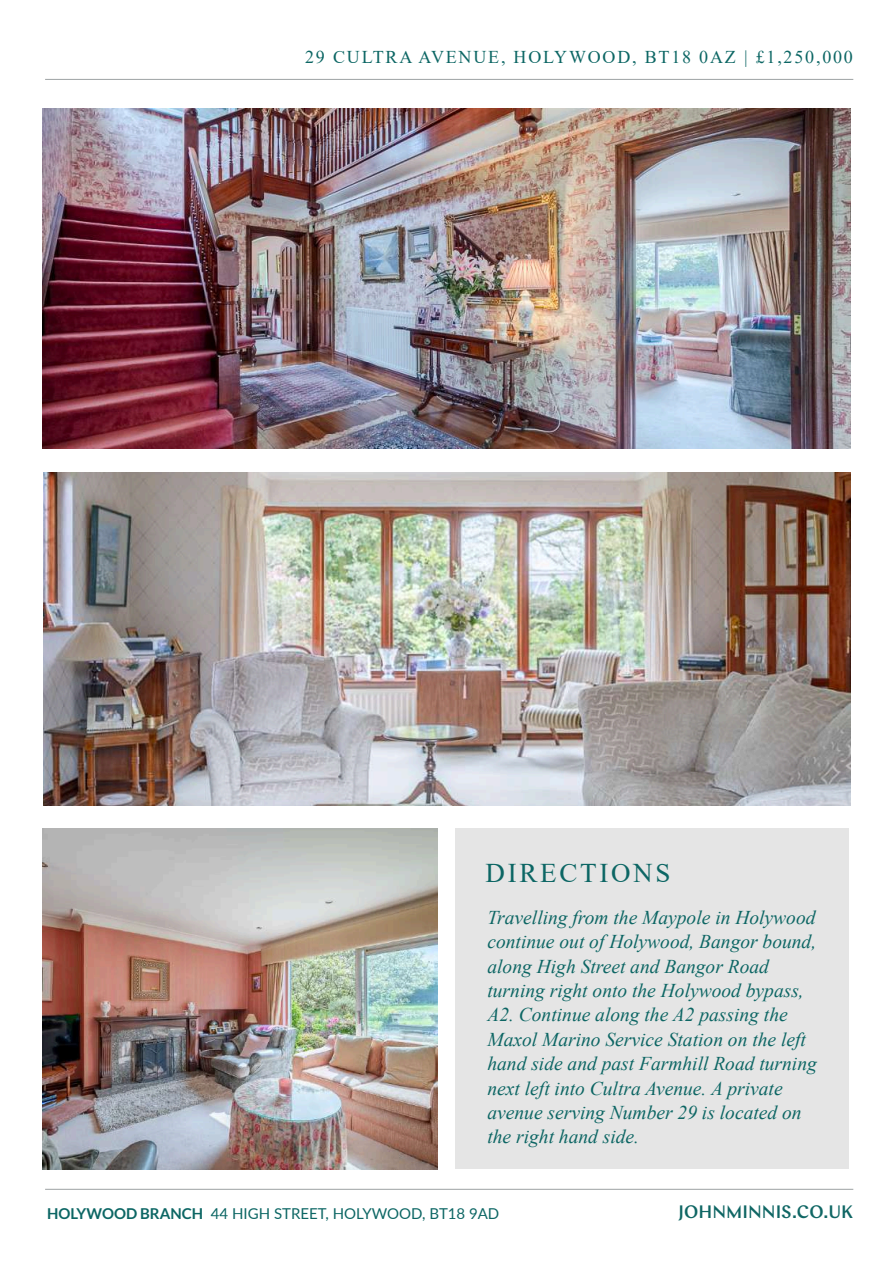
<style>
.page{position:relative;width:893px;height:1263px;background:#fff}
.page>*{position:absolute;margin:0;border:0;box-sizing:border-box;transform-origin:0 0}
.t1{font:27px "Times New Roman";letter-spacing:.1em;color:#0c6664}
.t2{font:italic 19.5px/24.5px "Times New Roman";color:#0d6664}
.t3{font:18px "Times New Roman";letter-spacing:.1em;color:#0c6664}
.t4{font:500 18px "Chap";color:#0f6664}
.t5{font:15px "Lato";color:#0c6664}
.s1{font-weight:700}
</style>
<div class="page">
<img style="left:43px;top:472px;width:807px;height:334px">
<img style="left:43px;top:109px;width:807px;height:340px">
<hr style="left:45px;top:1189px;width:808px;height:1px;background:#9da2a3">
<hr style="left:45px;top:79px;width:808px;height:1px;background:#9da2a3">
<div style="left:456px;top:829px;width:393px;height:340px;background:#e5e5e5"></div>
<img style="left:43px;top:829px;width:394px;height:340px">
<p class="t3" style="left:305px;top:50px;width:549px">29 CULTRA AVENUE, HOLYWOOD, BT18 0AZ | £1,250,000</p>
<h1 class="t1" style="left:486px;top:863px;width:186px">DIRECTIONS</h1>
<p class="t2" style="left:487px;top:907px;width:331px">Travelling from the Maypole in Holywood continue out of Holywood, Bangor bound, along High Street and Bangor Road turning right onto the Holywood bypass, A2. Continue along the A2 passing the Maxol Marino Service Station on the left hand side and past Farmhill Road turning next left into Cultra Avenue. A private avenue serving Number 29 is located on the right hand side.</p>
<p class="t5" style="left:47px;top:1207px;width:454px"><span class="s1">HOLYWOOD BRANCH</span> 44 HIGH STREET, HOLYWOOD, BT18 9AD</p>
<p class="t4" style="left:679px;top:1200px;width:176px">JOHNMINNIS.CO.UK</p>
</div>
